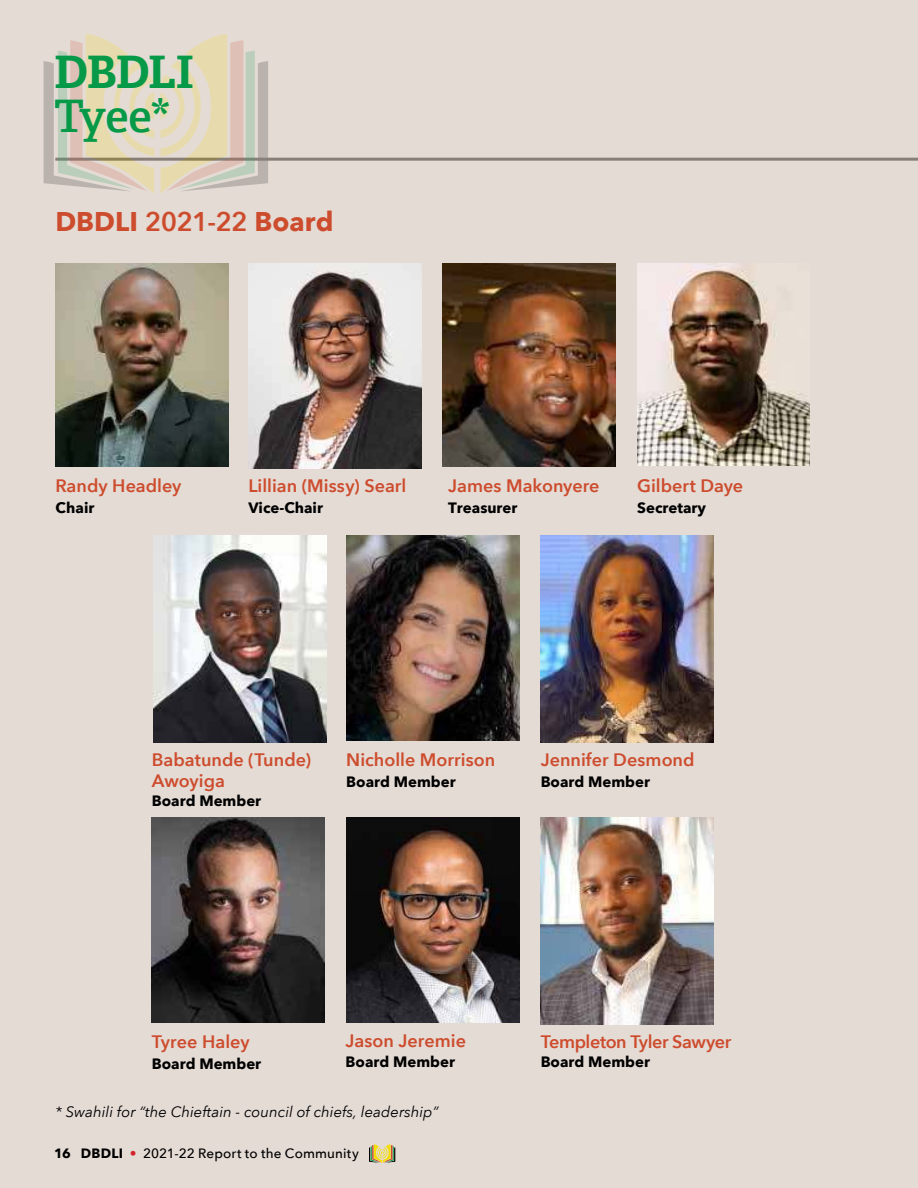
<style>
.page{position:relative;width:918px;height:1188px;background:#e4dbd5}
.page>*{position:absolute;margin:0;border:0;box-sizing:border-box;transform-origin:0 0}
.t1{font:700 45px "Adelle";letter-spacing:-.03em;color:#069948}
.t2{font:600 45px "Adelle";color:#069948}
.t3{font:700 27px "Avenir Next";color:#cd4c2d}
.t4{font:600 18px/20.4px "Avenir Next";color:#cd4c2d}
.t5{font:600 18px "Avenir Next";letter-spacing:-.025em;color:#cd4c2d}
.t6{font:700 15px "Avenir Next";color:#000}
.t7{font:italic 15px "Avenir Next";color:#000}
.t8{font:500 13.5px "Avenir Next";letter-spacing:.01em;color:#000}
.s1{font-weight:600}
.s2{font-weight:700}
.s3{font-weight:600;color:#d12229}
</style>
<div class="page">
<svg style="left:369px;top:1144px;width:26px;height:19px"></svg>
<svg style="left:44px;top:34px;width:110px;height:159px"></svg>
<svg style="left:160px;top:34px;width:108px;height:159px"></svg>
<img style="left:346px;top:536px;width:173px;height:205px">
<img style="left:153px;top:536px;width:173px;height:206px">
<img style="left:541px;top:536px;width:172px;height:206px">
<hr style="left:55px;top:158px;width:863px;height:3px;background:#40ad48">
<img style="left:55px;top:264px;width:173px;height:203px">
<img style="left:637px;top:264px;width:173px;height:202px">
<img style="left:443px;top:264px;width:173px;height:203px">
<img style="left:248px;top:264px;width:173px;height:205px">
<img style="left:152px;top:817px;width:173px;height:206px">
<img style="left:541px;top:817px;width:172px;height:207px">
<img style="left:346px;top:817px;width:173px;height:206px">
<h1 class="t1" style="left:54px;top:53px;width:141px">DBDLI</h1>
<h1 class="t2" style="left:54px;top:97px;width:118px">Tyee*</h1>
<h2 class="t3" style="left:55px;top:210px;width:280px">DBDLI <span class="s1">2021-22</span> Board</h2>
<p class="t4" style="left:55px;top:477px;width:128px">Randy Headley</p>
<p class="t6" style="left:55px;top:501px;width:41px">Chair</p>
<p class="t4" style="left:248px;top:477px;width:159px">Lillian (Missy) Searl</p>
<p class="t6" style="left:248px;top:501px;width:76px">Vice-Chair</p>
<p class="t4" style="left:448px;top:477px;width:153px">James Makonyere</p>
<p class="t6" style="left:448px;top:501px;width:71px">Treasurer</p>
<p class="t4" style="left:637px;top:477px;width:108px">Gilbert Daye</p>
<p class="t6" style="left:637px;top:501px;width:70px">Secretary</p>
<p class="t4" style="left:152px;top:752px;width:161px">Babatunde (Tunde)<br>Awoyiga</p>
<p class="t6" style="left:152px;top:794px;width:111px">Board Member</p>
<p class="t4" style="left:346px;top:752px;width:151px">Nicholle Morrison</p>
<p class="t6" style="left:346px;top:775px;width:111px">Board Member</p>
<p class="t4" style="left:541px;top:752px;width:155px">Jennifer Desmond</p>
<p class="t6" style="left:541px;top:775px;width:111px">Board Member</p>
<p class="t4" style="left:152px;top:1033px;width:99px">Tyree Haley</p>
<p class="t6" style="left:152px;top:1057px;width:111px">Board Member</p>
<p class="t4" style="left:346px;top:1032px;width:122px">Jason Jeremie</p>
<p class="t6" style="left:346px;top:1055px;width:111px">Board Member</p>
<p class="t7" style="left:55px;top:1105px;width:385px">* Swahili for “the Chieftain - council of chiefs, leadership”</p>
<p class="t8" style="left:54px;top:1148px;width:306px"><span class="s2">16 DBDLI</span> <span class="s3">•</span> 2021-22 Report to the Community</p>
<p class="t5" style="left:541px;top:1034px;width:192px">Templeton Tyler Sawyer</p>
<p class="t6" style="left:541px;top:1055px;width:111px">Board Member</p>
</div>
